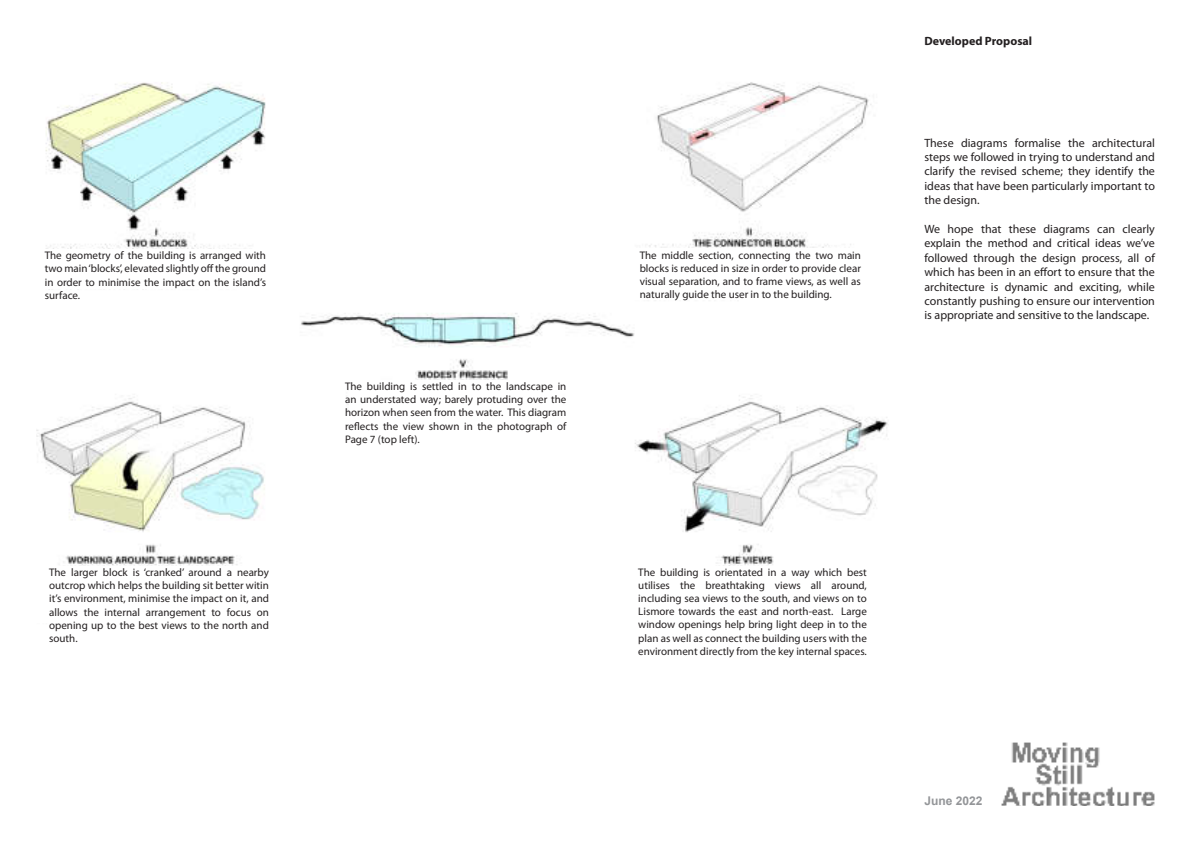
<style>
.page{position:relative;width:1191px;height:842px;background:#fff}
.page>*{position:absolute;margin:0;border:0;box-sizing:border-box;transform-origin:0 0}
.t1{font:12px/14.4px "Myriad Pro";color:#231f20;text-align:justify}
.t2{font:700 12px "Myriad Pro";color:#231f20}
.t3{font:700 12px "Arial";color:#939598}
.t4{font:11px/13.2px "Myriad Pro";color:#231f20;text-align:justify}
</style>
<div class="page">
<img style="left:1001px;top:743px;width:154px;height:63px">
<img style="left:36px;top:82px;width:852px;height:542px">
<div style="left:349px;top:380px;width:208px;height:43px;background:#fff"></div>
<div style="left:43px;top:249px;width:225px;height:40px;background:#fff"></div>
<div style="left:634px;top:248px;width:231px;height:51px;background:#fff"></div>
<div style="left:26px;top:566px;width:267px;height:57px;background:#fff"></div>
<div style="left:631px;top:566px;width:257px;height:81px;background:#fff"></div>
<p class="t4" style="left:45px;top:250px;width:223px">The geometry of the building is arranged with two main ‘blocks’, elevated slightly off the ground in order to minimise the impact on the island’s surface.</p>
<p class="t4" style="left:639px;top:249px;width:223px">The middle section, connecting the two main blocks is reduced in size in order to provide clear visual separation, and to frame views, as well as naturally guide the user in to the building.</p>
<p class="t4" style="left:345px;top:381px;width:223px">The building is settled in to the landscape in an understated way; barely protuding over the horizon when seen from the water. This diagram reflects the view shown in the photograph of Page 7 (top left).</p>
<p class="t4" style="left:49px;top:567px;width:221px">The larger block is ‘cranked’ around a nearby outcrop which helps the building sit better witin it’s environment, minimise the impact on it, and allows the internal arrangement to focus on opening up to the best views to the north and south.</p>
<p class="t4" style="left:638px;top:566px;width:230px">The building is orientated in a way which best utilises the breathtaking views all around, including sea views to the south, and views on to Lismore towards the east and north-east. Large window openings help bring light deep in to the plan as well as connect the building users with the environment directly from the key internal spaces.</p>
<p class="t2" style="left:924px;top:36px;width:109px">Developed Proposal</p>
<p class="t1" style="left:924px;top:136px;width:232px">These diagrams formalise the architectural steps we followed in trying to understand and clarify the revised scheme; they identify the ideas that have been particularly important to the design.</p>
<p class="t1" style="left:924px;top:223px;width:232px">We hope that these diagrams can clearly explain the method and critical ideas we’ve followed through the design process, all of which has been in an effort to ensure that the architecture is dynamic and exciting, while constantly pushing to ensure our intervention is appropriate and sensitive to the landscape.</p>
<p class="t3" style="left:924px;top:794px;width:60px">June 2022</p>
</div>
